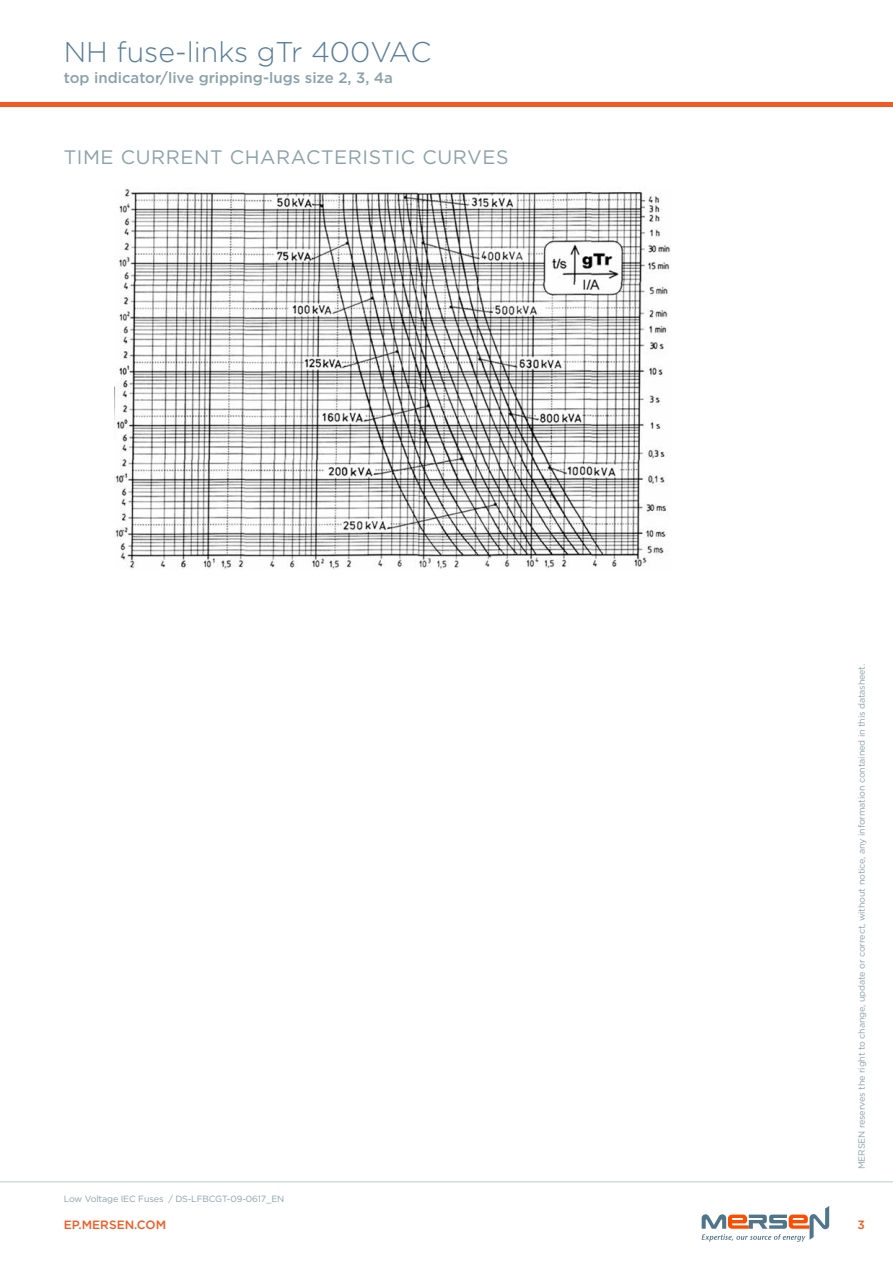
<style>
.page{position:relative;width:893px;height:1263px;background:#fff}
.page>*{position:absolute;margin:0;border:0;box-sizing:border-box;transform-origin:0 0}
.t1{font:300 28.5px "Gotham";color:#587d98}
.t2{font:19.5px "Gotham";letter-spacing:.03em;color:#8ba1a9}
.t3{font:500 15px "Gotham";color:#8ba1a9}
.t4{font:500 12px "Gotham";color:#f15a22}
.t5{font:9px "Gotham";letter-spacing:-.015em;color:#8ba1a9}
</style>
<div class="page">
<hr style="left:0;top:102px;width:893px;height:4px;background:#f15a22">
<hr style="left:0;top:1181px;width:893px;height:1px;background:#bec8cd">
<svg style="left:702px;top:1206px;width:127px;height:36px"></svg>
<img style="left:115px;top:189px;width:555px;height:381px">
<h1 class="t1" style="left:64px;top:34px;width:369px">NH fuse-links gTr 400VAC</h1>
<h3 class="t3" style="left:64px;top:68px;width:331px">top indicator/live gripping-lugs size 2, 3, 4a</h3>
<h2 class="t2" style="left:64px;top:145px;width:446px">TIME CURRENT CHARACTERISTIC CURVES</h2>
<p class="t5" style="left:856px;top:1169px;width:507px;rotate:-90deg">MERSEN reserves the right to change, update or correct, without notice, any information contained in this datasheet.</p>
<p class="t5" style="left:64px;top:1193px;width:222px">Low Voltage IEC Fuses / DS-LFBCGT-09-0617_EN</p>
<h3 class="t4" style="left:64px;top:1217px;width:104px">EP.MERSEN.COM</h3>
<h3 class="t4" style="left:857px;top:1217px;width:9px">3</h3>
</div>
